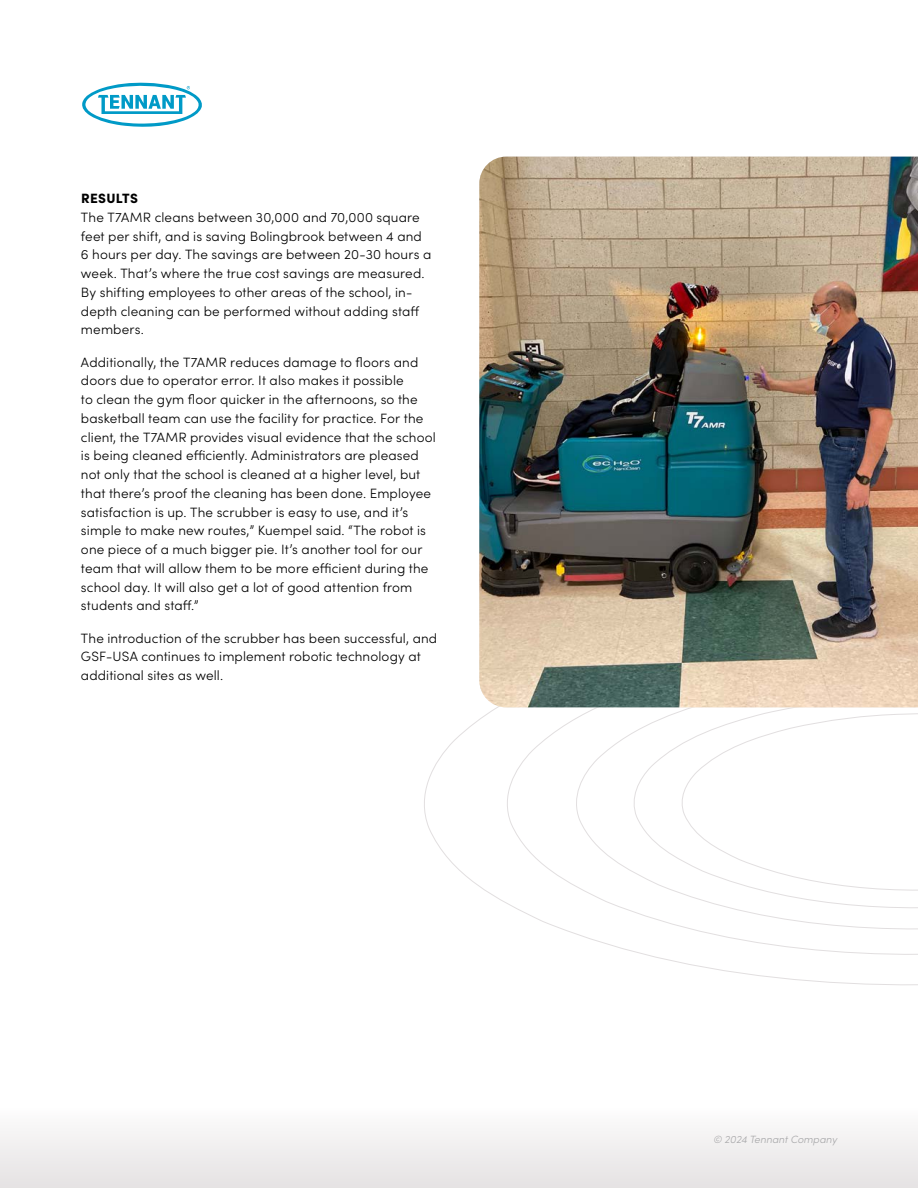
<style>
.page{position:relative;width:918px;height:1188px;background:#fff}
.page>*{position:absolute;margin:0;border:0;box-sizing:border-box;transform-origin:0 0}
.t1{font:300 13.5px/18.8px "Sofia Pro";letter-spacing:.01em;color:#000}
.t2{font:900 13.5px "Sofia Pro";letter-spacing:.02em;color:#000}
.t3{font:italic 300 10.5px "Sofia Pro";color:#a8a8aa}
</style>
<div class="page">
<svg style="left:82px;top:82px;width:120px;height:45px"></svg>
<div style="left:0;top:1107px;width:918px;height:81px;background:linear-gradient(to right,#f1eff0,#f1eff0)"></div>
<svg style="left:424px;top:707px;width:494px;height:279px"></svg>
<img style="left:479px;top:157px;width:439px;height:550px">
<p class="t2" style="left:81px;top:188px;width:58px">RESULTS</p>
<p class="t1" style="left:81px;top:207px;width:352px">The T7AMR cleans between 30,000 and 70,000 square feet per shift, and is saving Bolingbrook between 4 and 6 hours per day. The savings are between 20-30 hours a week. That’s where the true cost savings are measured.<br>By shifting employees to other areas of the school, in&shy;depth cleaning can be performed without adding staff members.</p>
<p class="t1" style="left:81px;top:352px;width:356px">Additionally, the T7AMR reduces damage to floors and doors due to operator error. It also makes it possible<br>to clean the gym floor quicker in the afternoons, so the basketball team can use the facility for practice. For the client, the T7AMR provides visual evidence that the school is being cleaned efficiently. Administrators are pleased not only that the school is cleaned at a higher level, but that there’s proof the cleaning has been done. Employee satisfaction is up. The scrubber is easy to use, and it’s simple to make new routes,” Kuempel said. “The robot is one piece of a much bigger pie. It’s another tool for our team that will allow them to be more efficient during the school day. It will also get a lot of good attention from students and staff.”</p>
<p class="t1" style="left:81px;top:628px;width:358px">The introduction of the scrubber has been successful, and<br>GSF-USA continues to implement robotic technology at additional sites as well.</p>
<p class="t3" style="left:713px;top:1132px;width:125px">© 2024 Tennant Company</p>
</div>
